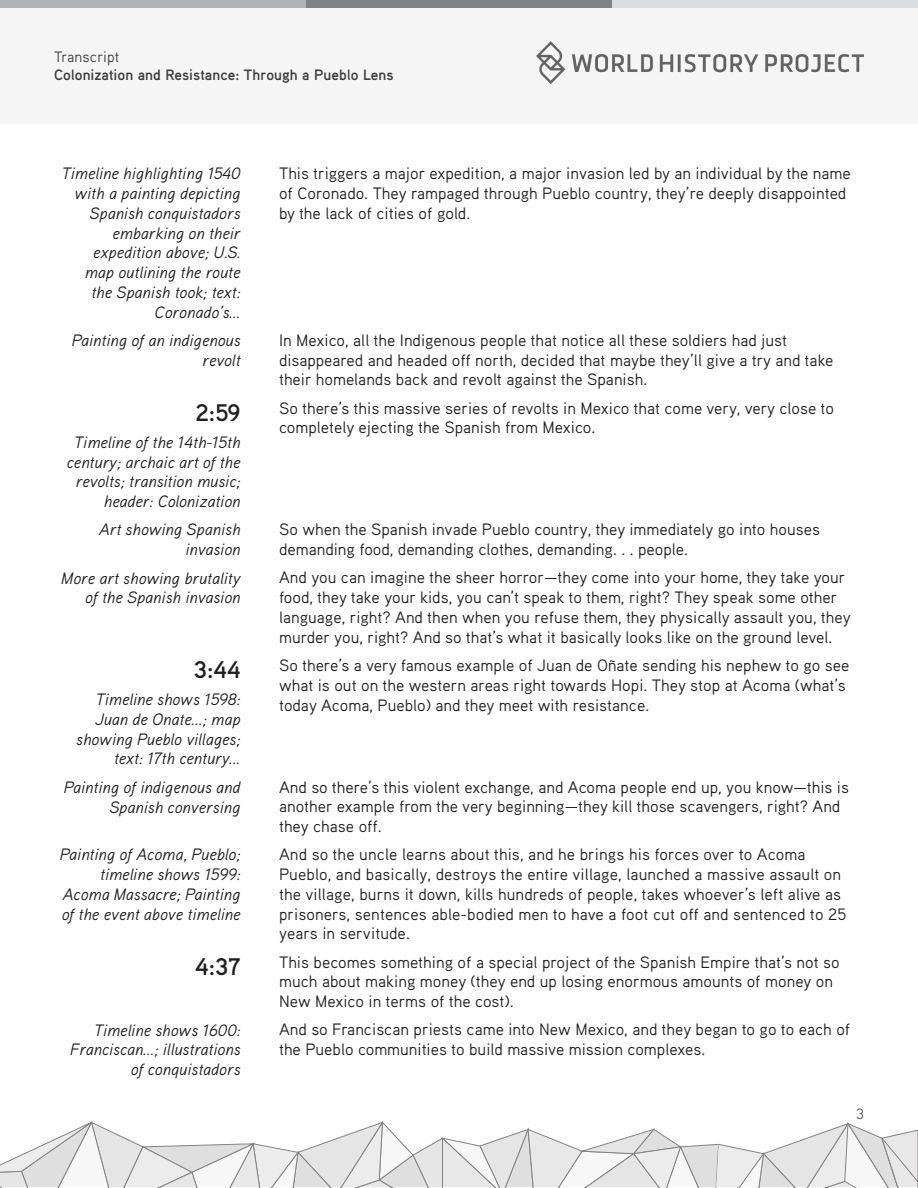
<style>
.page{position:relative;width:918px;height:1188px;background:#fff}
.page>*{position:absolute;margin:0;border:0;box-sizing:border-box;transform-origin:0 0}
.Timing_Header{font:700 24px "Aaux Pro";color:#231f20}
.Body{font:16.5px/19.8px "Aaux Pro";color:#231f20}
.Timing_Text_Descipti{font:italic 16.5px/19.8px "Aaux Pro";color:#231f20;text-align:right}
.t1{font:700 15px "Aaux Pro";letter-spacing:.005em;color:#3e3e3f}
.t2{font:15px "Aaux Pro";color:#3e3e3f}
.t3{font:15px "Aaux Pro";color:#57585a}
</style>
<div class="page">
<div style="left:0;top:0;width:918px;height:123px;background:#f5f5f6"></div>
<img style="left:537px;top:41px;width:327px;height:42px">
<div style="left:0;top:0;width:306px;height:8px;background:#b2b3b7"></div>
<div style="left:306px;top:0;width:306px;height:8px;background:#808285"></div>
<div style="left:612px;top:0;width:306px;height:8px;background:#dcdddf"></div>
<svg style="left:0;top:1121px;width:918px;height:67px"></svg>
<p class="t2" style="left:54px;top:47px;width:67px">Transcript</p>
<p class="t1" style="left:54px;top:65px;width:341px">Colonization and Resistance: Through a Pueblo Lens</p>
<h3 class="Timing_Text_Descipti" style="left:62px;top:163px;width:180px">Timeline highlighting 1540 with a painting depicting<br>Spanish conquistadors embarking on their expedition above; U.S. map outlining the route the Spanish took; text:<br>Coronado’s…</h3>
<p class="Body" style="left:279px;top:163px;width:573px">This triggers a major expedition, a major invasion led by an individual by the name of Coronado. They rampaged through Pueblo country, they’re deeply disappointed by the lack of cities of gold.</p>
<h3 class="Timing_Text_Descipti" style="left:72px;top:330px;width:170px">Painting of an indigenous revolt</h3>
<p class="Body" style="left:279px;top:330px;width:556px">In Mexico, all the Indigenous people that notice all these soldiers had just disappeared and headed off north, decided that maybe they’ll give a try and take their homelands back and revolt against the Spanish.</p>
<h2 class="Timing_Header" style="left:195px;top:397px;width:47px">2:59</h2>
<h3 class="Timing_Text_Descipti" style="left:67px;top:432px;width:175px">Timeline of the 14th-15th century; archaic art of the revolts; transition music; header: Colonization</h3>
<p class="Body" style="left:279px;top:397px;width:557px">So there’s this massive series of revolts in Mexico that come very, very close to completely ejecting the Spanish from Mexico.</p>
<h3 class="Timing_Text_Descipti" style="left:99px;top:519px;width:143px">Art showing Spanish invasion</h3>
<p class="Body" style="left:279px;top:519px;width:543px">So when the Spanish invade Pueblo country, they immediately go into houses demanding food, demanding clothes, demanding. . . people.</p>
<h3 class="Timing_Text_Descipti" style="left:61px;top:567px;width:181px">More art showing brutality of the Spanish invasion</h3>
<p class="Body" style="left:279px;top:567px;width:573px">And you can imagine the sheer horror—they come into your home, they take your food, they take your kids, you can’t speak to them, right? They speak some other language, right? And then when you refuse them, they physically assault you, they murder you, right? And so that’s what it basically looks like on the ground level.</p>
<h2 class="Timing_Header" style="left:194px;top:655px;width:48px">3:44</h2>
<h3 class="Timing_Text_Descipti" style="left:76px;top:689px;width:166px">Timeline shows 1598:<br>Juan de Onate…; map showing Pueblo villages; text: 17th century…</h3>
<p class="Body" style="left:279px;top:655px;width:572px">So there’s a very famous example of Juan de Oñate sending his nephew to go see what is out on the western areas right towards Hopi. They stop at Acoma (what’s today Acoma, Pueblo) and they meet with resistance.</p>
<h3 class="Timing_Text_Descipti" style="left:64px;top:777px;width:178px">Painting of indigenous and<br>Spanish conversing</h3>
<p class="Body" style="left:279px;top:776px;width:572px">And so there’s this violent exchange, and Acoma people end up, you know—this is another example from the very beginning—they kill those scavengers, right? And they chase off.</p>
<h3 class="Timing_Text_Descipti" style="left:60px;top:844px;width:182px">Painting of Acoma, Pueblo; timeline shows 1599:<br>Acoma Massacre; Painting of the event above timeline</h3>
<p class="Body" style="left:279px;top:844px;width:569px">And so the uncle learns about this, and he brings his forces over to Acoma Pueblo, and basically, destroys the entire village, launched a massive assault on the village, burns it down, kills hundreds of people, takes whoever’s left alive as prisoners, sentences able-bodied men to have a foot cut off and sentenced to 25 years in servitude.</p>
<h2 class="Timing_Header" style="left:195px;top:952px;width:47px">4:37</h2>
<p class="Body" style="left:279px;top:951px;width:562px">This becomes something of a special project of the Spanish Empire that’s not so much about making money (they end up losing enormous amounts of money on<br>New Mexico in terms of the cost).</p>
<h3 class="Timing_Text_Descipti" style="left:70px;top:1019px;width:172px">Timeline shows 1600:<br>Franciscan…; illustrations of conquistadors</h3>
<p class="Body" style="left:279px;top:1019px;width:573px">And so Franciscan priests came into New Mexico, and they began to go to each of the Pueblo communities to build massive mission complexes.</p>
<p class="t3" style="left:856px;top:1104px;width:9px">3</p>
</div>
